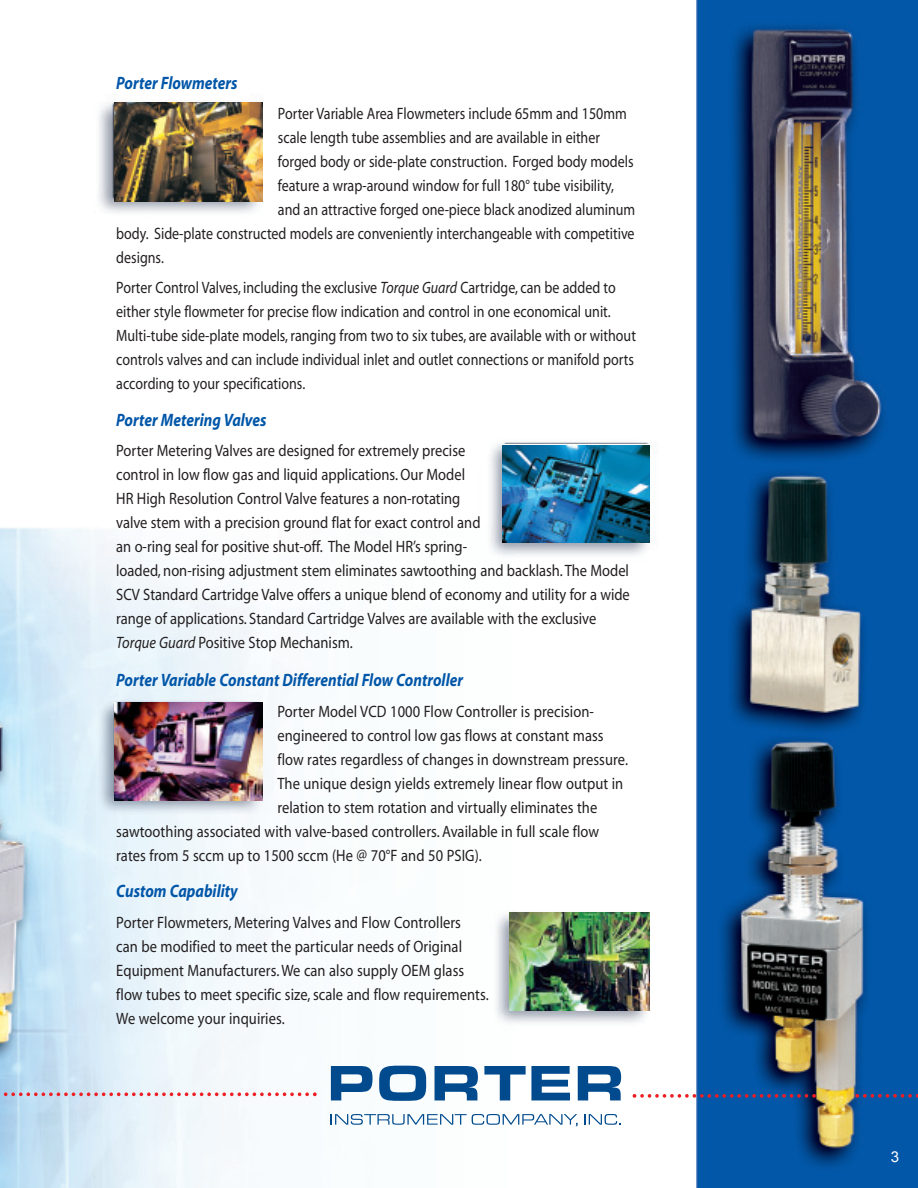
<style>
.page{position:relative;width:918px;height:1188px;background:#fff}
.page>*{position:absolute;margin:0;border:0;box-sizing:border-box;transform-origin:0 0}
.t1{font:italic 700 18px "Myriad";color:#0156a8;scale:.85 1}
.t2{font:16.5px/24px "Myriad";color:#231f20;scale:.88 1}
.t3{font:16.5px/24px "Myriad";color:#231f20;scale:.85 1}
.t4{font:15px "Arial";color:#fff}
.s1{font-style:italic}
</style>
<div class="page">
<img style="left:0;top:0;width:918px;height:1188px">
<svg style="left:331px;top:1066px;width:42px;height:34px"></svg>
<svg style="left:379px;top:1066px;width:47px;height:35px"></svg>
<svg style="left:435px;top:1066px;width:43px;height:34px"></svg>
<svg style="left:484px;top:1066px;width:86px;height:34px"></svg>
<svg style="left:578px;top:1066px;width:43px;height:34px"></svg>
<svg style="left:331px;top:1114px;width:247px;height:12px"></svg>
<svg style="left:585px;top:1114px;width:36px;height:11px"></svg>
<svg style="left:0;top:1092px;width:317px;height:4px"></svg>
<svg style="left:633px;top:1094px;width:183px;height:4px"></svg>
<svg style="left:855px;top:1094px;width:63px;height:4px"></svg>
<img style="left:510px;top:912px;width:140px;height:98px">
<img style="left:115px;top:103px;width:148px;height:98px">
<img style="left:502px;top:445px;width:148px;height:98px">
<img style="left:115px;top:703px;width:147px;height:98px">
<p class="t1" style="left:116px;top:76px;width:144px">Porter Flowmeters</p>
<p class="t3" style="left:278px;top:103px;width:412px">Porter Variable Area Flowmeters include 65mm and 150mm</p>
<p class="t3" style="left:278px;top:127px;width:380px">scale length tube assemblies and are available in either</p>
<p class="t3" style="left:278px;top:151px;width:420px">forged body or side-plate construction. Forged body models</p>
<p class="t3" style="left:278px;top:175px;width:397px">feature a wrap-around window for full 180° tube visibility,</p>
<p class="t3" style="left:278px;top:199px;width:422px">and an attractive forged one-piece black anodized aluminum</p>
<p class="t3" style="left:116px;top:223px;width:611px">body. Side-plate constructed models are conveniently interchangeable with competitive</p>
<p class="t3" style="left:116px;top:247px;width:58px">designs.</p>
<p class="t3" style="left:116px;top:277px;width:613px">Porter Control Valves, including the exclusive <span class="s1">Torque Guard</span> Cartridge, can be added to either style flowmeter for precise flow indication and control in one economical unit.<br>Multi-tube side-plate models, ranging from two to six tubes, are available with or without controls valves and can include individual inlet and outlet connections or manifold ports according to your specifications.</p>
<p class="t1" style="left:116px;top:413px;width:178px">Porter Metering Valves</p>
<p class="t2" style="left:116px;top:440px;width:585px">Porter Metering Valves are designed for extremely precise<br>control in low flow gas and liquid applications. Our Model<br>HR High Resolution Control Valve features a non-rotating<br>valve stem with a precision ground flat for exact control and<br>an o-ring seal for positive shut-off. The Model HR’s spring-<br>loaded, non-rising adjustment stem eliminates sawtoothing and backlash. The Model SCV Standard Cartridge Valve offers a unique blend of economy and utility for a wide range of applications. Standard Cartridge Valves are available with the exclusive <span class="s1">Torque Guard</span> Positive Stop Mechanism.</p>
<p class="t1" style="left:116px;top:674px;width:410px">Porter Variable Constant Differential Flow Controller</p>
<p class="t2" style="left:277px;top:701px;width:361px">Porter Model VCD 1000 Flow Controller is precision-</p>
<p class="t2" style="left:277px;top:725px;width:372px">engineered to control low gas flows at constant mass</p>
<p class="t2" style="left:277px;top:749px;width:400px">flow rates regardless of changes in downstream pressure.</p>
<p class="t2" style="left:277px;top:773px;width:395px">The unique design yields extremely linear flow output in</p>
<p class="t2" style="left:277px;top:797px;width:365px">relation to stem rotation and virtually eliminates the</p>
<p class="t2" style="left:116px;top:821px;width:550px">sawtoothing associated with valve-based controllers. Available in full scale flow</p>
<p class="t2" style="left:116px;top:845px;width:417px">rates from 5 sccm up to 1500 sccm (He @ 70°F and 50 PSIG).</p>
<p class="t1" style="left:116px;top:885px;width:145px">Custom Capability</p>
<p class="t2" style="left:116px;top:912px;width:425px">Porter Flowmeters, Metering Valves and Flow Controllers<br>can be modified to meet the particular needs of Original Equipment Manufacturers. We can also supply OEM glass flow tubes to meet specific size, scale and flow requirements.<br>We welcome your inquiries.</p>
<p class="t4" style="left:891px;top:1148px;width:10px">3</p>
</div>
